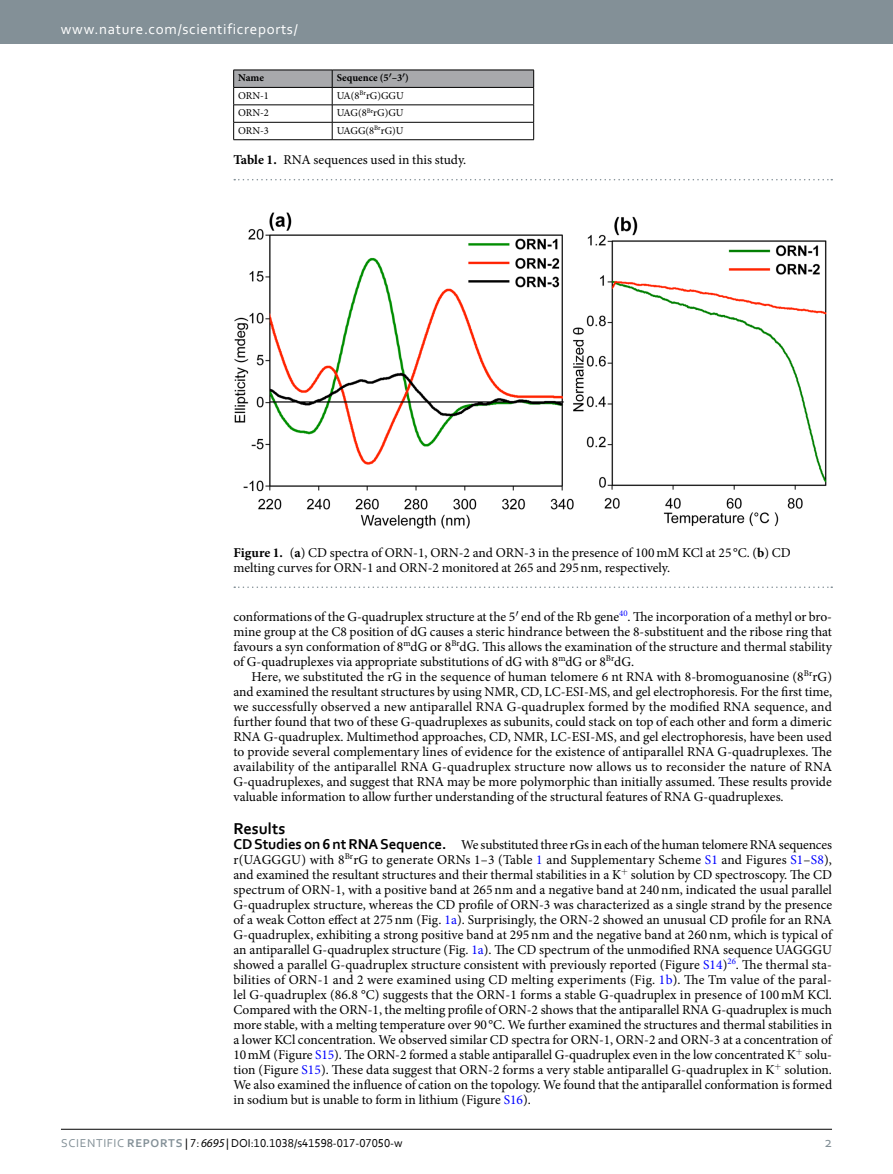
<style>
.page{position:relative;width:893px;height:1174px;background:#fff}
.page>*{position:absolute;margin:0;border:0;box-sizing:border-box;transform-origin:0 0}
.t1{font:700 16.5px "Corbel";color:#000}
.t2{font:15px "Corbel 2";letter-spacing:.045em;color:#fff}
.t3{font:15px "Corbel 2";color:#839097}
.t4{font:13.5px/15px "Minion Pro";letter-spacing:-.005em;color:#000;text-align:justify}
.t5{font:12px "Corbel";color:#000}
.t6{font:10.5px "Minion Pro";letter-spacing:-.005em;color:#000}
.t7{font:700 10.5px "Minion Pro";color:#000}
.s1{font-weight:700}
.s2{font-family:"Corbel";font-weight:700;font-size:15px}
.s3{color:#00f}
.s4{font-family:"Corbel 2";color:#839097}
.s5{font-family:"Corbel Bold 2";color:#839097}
.s6{font-family:"Myriad Pro";font-style:italic}
</style>
<div class="page">
<div style="left:0;top:0;width:893px;height:43px;background:#839097"></div>
<hr style="left:61px;top:1129px;width:771px;height:1px;background:#000">
<svg style="left:234px;top:179px;width:598px;height:1px"></svg>
<hr style="left:233px;top:139px;width:99px;height:1px;background:#000">
<hr style="left:332px;top:139px;width:202px;height:1px;background:#000">
<img style="left:234px;top:212px;width:593px;height:317px">
<svg style="left:234px;top:586px;width:598px;height:2px"></svg>
<svg style="left:233px;top:70px;width:301px;height:69px"></svg>
<p class="t2" style="left:61px;top:19px;width:238px">www.nature.com/scientificreports/</p>
<p class="t7" style="left:238px;top:71px;width:27px">Name</p>
<p class="t7" style="left:337px;top:71px;width:74px">Sequence (5 –3 )</p>
<p class="t6" style="left:238px;top:88px;width:32px">ORN-1</p>
<p class="t6" style="left:337px;top:88px;width:69px">UA(8<sup>Br</sup>rG)GGU</p>
<p class="t6" style="left:238px;top:106px;width:32px">ORN-2</p>
<p class="t6" style="left:337px;top:106px;width:68px">UAG(8<sup>Br</sup>rG)GU</p>
<p class="t6" style="left:238px;top:123px;width:32px">ORN-3</p>
<p class="t6" style="left:337px;top:123px;width:68px">UAGG(8<sup>Br</sup>rG)U</p>
<p class="t4" style="left:233px;top:152px;width:234px"><span class="s1">Table 1.</span> RNA sequences used in this study.</p>
<p class="t4" style="left:233px;top:545px;width:559px"><span class="s1">Figure 1.</span> (<span class="s1">a</span>) CD spectra of ORN-1, ORN-2 and ORN-3 in the presence of 100mM KCl at 25 °C. (<span class="s1">b</span>) CD melting curves for ORN-1 and ORN-2 monitored at 265 and 295nm, respectively.</p>
<p class="t4" style="left:233px;top:609px;width:600px">conformations of the G-quadruplex structure at the 5 end of the Rb gene<sup>40</sup>. The incorporation of a methyl or bro&shy;mine group at the C8 position of dG causes a steric hindrance between the 8-substituent and the ribose ring that favours a syn conformation of 8<sup>m</sup>dG or 8<sup>Br</sup>dG. This allows the examination of the structure and thermal stability of G-quadruplexes via appropriate substitutions of dG with 8<sup>m</sup>dG or 8<sup>Br</sup>dG.</p>
<p class="t4" style="left:233px;top:669px;width:600px;text-indent:18px">Here, we substituted the rG in the sequence of human telomere 6 nt RNA with 8-bromoguanosine (8<sup>Br</sup>rG) and examined the resultant structures by using NMR, CD, LC-ESI-MS, and gel electrophoresis. For the first time, we successfully observed a new antiparallel RNA G-quadruplex formed by the modified RNA sequence, and further found that two of these G-quadruplexes as subunits, could stack on top of each other and form a dimeric RNA G-quadruplex. Multimethod approaches, CD, NMR, LC-ESI-MS, and gel electrophoresis, have been used to provide several complementary lines of evidence for the existence of antiparallel RNA G-quadruplexes. The availability of the antiparallel RNA G-quadruplex structure now allows us to reconsider the nature of RNA G-quadruplexes, and suggest that RNA may be more polymorphic than initially assumed. These results provide valuable information to allow further understanding of the structural features of RNA G-quadruplexes.</p>
<p class="t1" style="left:233px;top:818px;width:53px">Results</p>
<p class="t4" style="left:233px;top:837px;width:600px"><span class="s2">CD Studies on 6 nt RNA Sequence.</span> We substituted three rGs in each of the human telomere RNA sequences r(UAGGGU) with 8<sup>Br</sup>rG to generate ORNs 1–3 (Table <span class="s3">1</span> and Supplementary Scheme <span class="s3">S1</span> and Figures <span class="s3">S1</span>–<span class="s3">S8</span>), and examined the resultant structures and their thermal stabilities in a K solution by CD spectroscopy. The CD spectrum of ORN-1, with a positive band at 265 nm and a negative band at 240 nm, indicated the usual parallel G-quadruplex structure, whereas the CD profile of ORN-3 was characterized as a single strand by the presence of a weak Cotton effect at 275nm (Fig. <span class="s3">1a</span>). Surprisingly, the ORN-2 showed an unusual CD profile for an RNA G-quadruplex, exhibiting a strong positive band at 295nm and the negative band at 260nm, which is typical of an antiparallel G-quadruplex structure (Fig. <span class="s3">1a</span>). The CD spectrum of the unmodified RNA sequence UAGGGU showed a parallel G-quadruplex structure consistent with previously reported (Figure <span class="s3">S14</span>)<sup>26</sup>. The thermal sta&shy;bilities of ORN-1 and 2 were examined using CD melting experiments (Fig. <span class="s3">1b</span>). The Tm value of the paral&shy;lel G-quadruplex (86.8 °C) suggests that the ORN-1 forms a stable G-quadruplex in presence of 100 mM KCl.<br>Compared with the ORN-1, the melting profile of ORN-2 shows that the antiparallel RNA G-quadruplex is much more stable, with a melting temperature over 90°C. We further examined the structures and thermal stabilities in a lower KCl concentration. We observed similar CD spectra for ORN-1, ORN-2 and ORN-3 at a concentration of 10mM (Figure <span class="s3">S15</span>). The ORN-2 formed a stable antiparallel G-quadruplex even in the low concentrated K solu&shy;tion (Figure <span class="s3">S15</span>). These data suggest that ORN-2 forms a very stable antiparallel G-quadruplex in K solution.<br>We also examined the influence of cation on the topology. We found that the antiparallel conformation is formed in sodium but is unable to form in lithium (Figure <span class="s3">S16</span>).</p>
<p class="t5" style="left:61px;top:1135px;width:343px"><span class="s4">Scientific</span> <span class="s5">REPORTS</span> | 7: <span class="s6">6695</span> | DOI:10.1038/s41598-017-07050-w</p>
<p class="t3" style="left:824px;top:1132px;width:9px">2</p>
</div>
